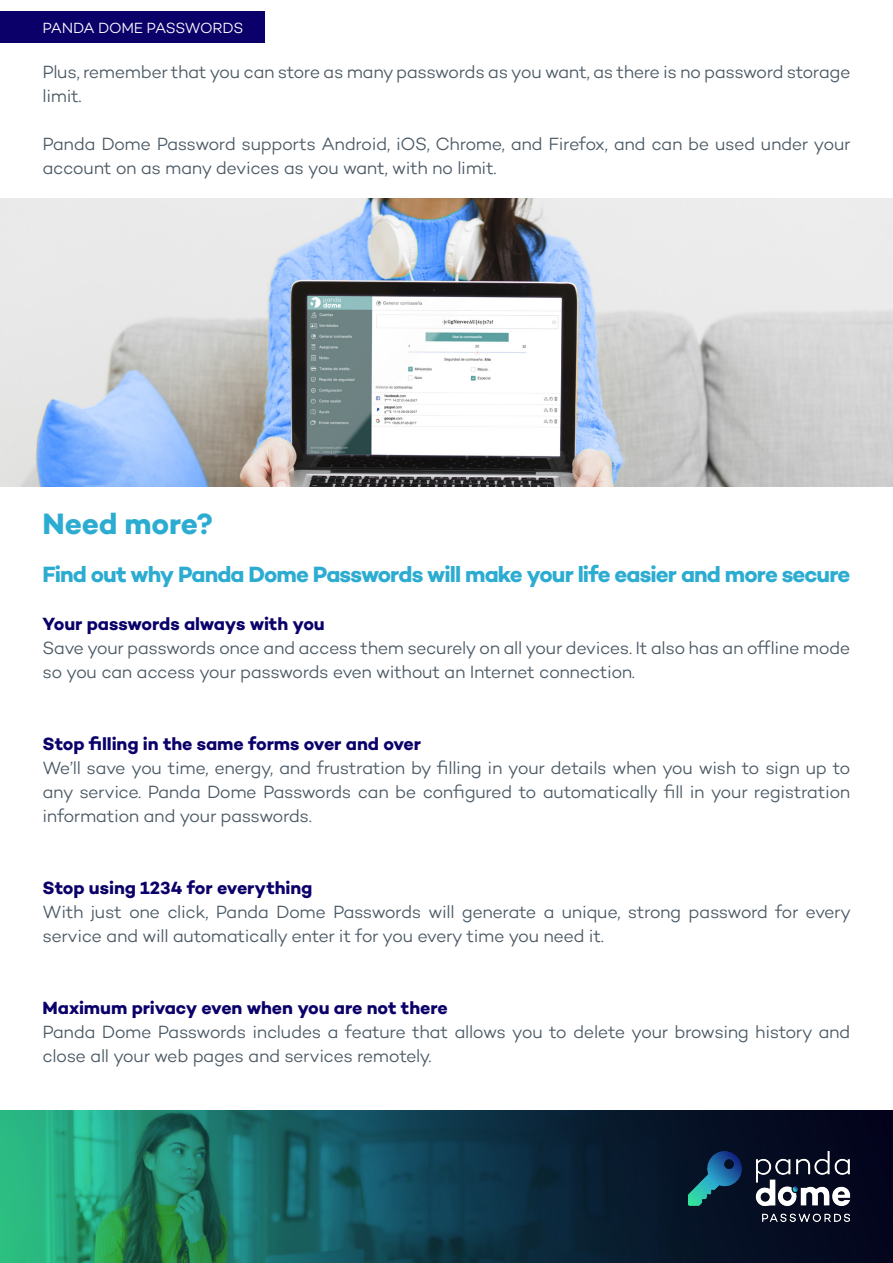
<style>
.page{position:relative;width:893px;height:1263px;background:#fff}
.page>*{position:absolute;margin:0;border:0;box-sizing:border-box;transform-origin:0 0}
.laterales{font:700 30px "Campton";letter-spacing:-.01em;color:#2cacd1}
.laterales-2{font:700 22.5px "Campton";letter-spacing:-.04em;color:#2cacd1}
.t1{font:300 18px/24px "Campton";letter-spacing:-.025em;color:#4b5964}
.laterales-3{font:700 18px "Campton";letter-spacing:-.005em;color:#0b006a}
.t2{font:300 15px "Campton";letter-spacing:-.02em;color:#fff}
</style>
<div class="page">
<img style="left:0;top:1110px;width:893px;height:153px">
<div style="left:0;top:11px;width:264px;height:32px;background:#0b006a"></div>
<img style="left:0;top:198px;width:893px;height:288px">
<img style="left:689px;top:1152px;width:161px;height:69px">
<p class="t2" style="left:43px;top:19px;width:202px">PANDA DOME PASSWORDS</p>
<p class="t1" style="left:43px;top:60px;width:810px">Plus, remember that you can store as many passwords as you want, as there is no password storage limit.</p>
<p class="t1" style="left:43px;top:132px;width:810px">Panda Dome Password supports Android, iOS, Chrome, and Firefox, and can be used under your account on as many devices as you want, with no limit.</p>
<p class="laterales" style="left:43px;top:505px;width:172px">Need more?</p>
<p class="laterales-2" style="left:43px;top:560px;width:809px">Find out why Panda Dome Passwords will make your life easier and more secure</p>
<p class="laterales-3" style="left:43px;top:612px;width:284px">Your passwords always with you</p>
<p class="t1" style="left:43px;top:636px;width:809px">Save your passwords once and access them securely on all your devices. It also has an offline mode so you can access your passwords even without an Internet connection.</p>
<p class="laterales-3" style="left:43px;top:732px;width:380px">Stop filling in the same forms over and over</p>
<p class="t1" style="left:43px;top:756px;width:809px;text-align:justify">We’ll save you time, energy, and frustration by filling in your details when you wish to sign up to any service. Panda Dome Passwords can be configured to automatically fill in your registration information and your passwords.</p>
<p class="laterales-3" style="left:43px;top:876px;width:271px">Stop using 1234 for everything</p>
<p class="t1" style="left:43px;top:900px;width:810px">With just one click, Panda Dome Passwords will generate a unique, strong password for every service and will automatically enter it for you every time you need it.</p>
<p class="laterales-3" style="left:43px;top:996px;width:407px">Maximum privacy even when you are not there</p>
<p class="t1" style="left:43px;top:1020px;width:809px">Panda Dome Passwords includes a feature that allows you to delete your browsing history and close all your web pages and services remotely.</p>
</div>
